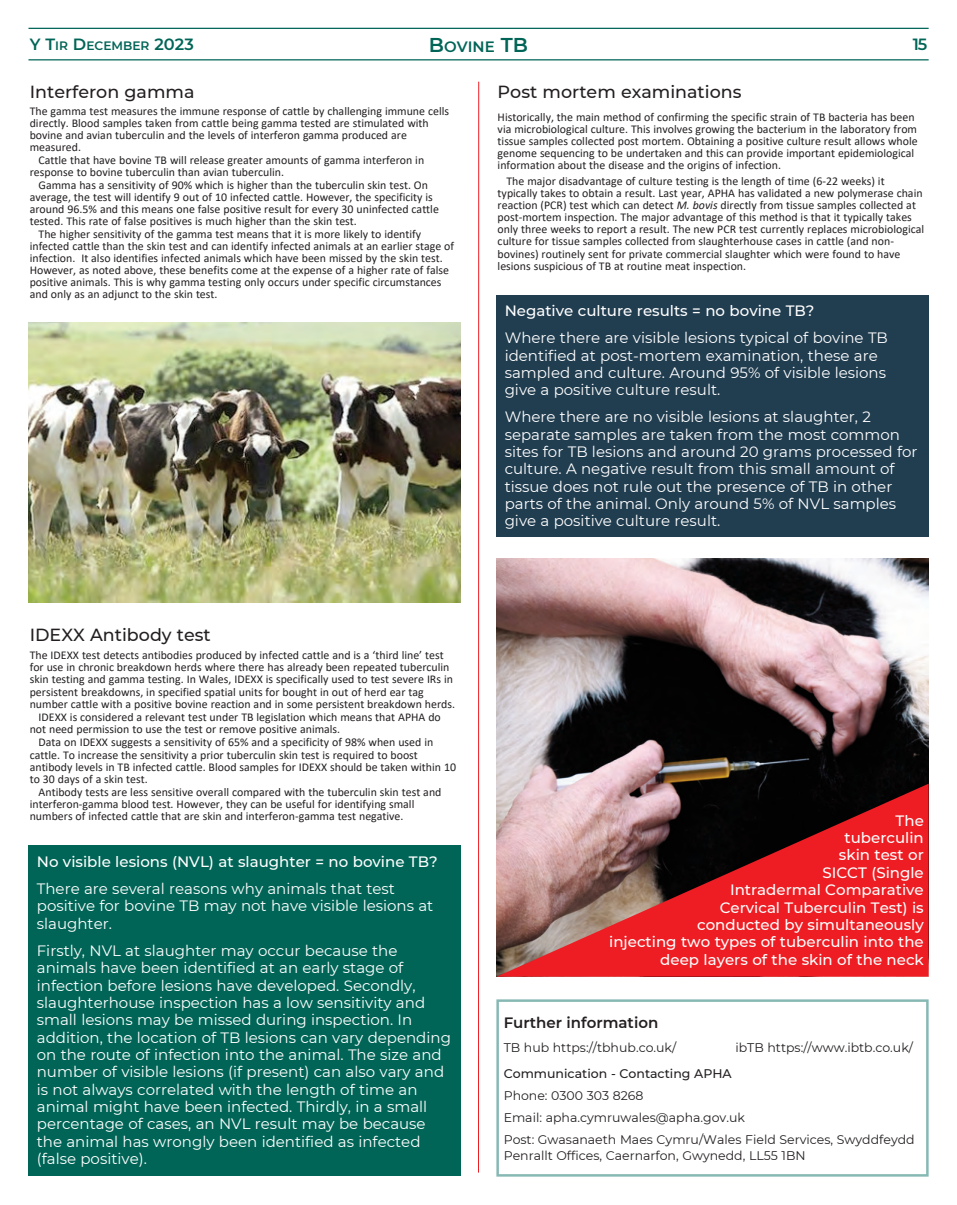
<style>
.page{position:relative;width:957px;height:1205px;background:#fff}
.page>*{position:absolute;margin:0;border:0;box-sizing:border-box;transform-origin:0 0}
.t1{font:500 17.5px "Montserrat";color:#231f20}
.t2{font:600 16.25px "Montserrat";color:#006557}
.t3{font:15px/17.4px "Montserrat";color:#fff}
.t4{font:500 15px/17.4px "Montserrat";color:#fff;text-align:right}
.t5{font:600 15px "Montserrat";color:#231f20}
.t6{font:600 15px "Montserrat";color:#006557}
.t7{font:12.5px/22px "Montserrat";color:#231f20}
.t8{font:500 12.5px "Montserrat";color:#231f20}
.t9{font:600 12.25px "Montserrat";color:#006557}
.t10{font:11.88px/12.1px "Calibri";color:#231f20}
.s1{font-size:16.25px}
.s2{font-size:20px}
.s3{font-style:italic}
</style>
<div class="page">
<hr style="left:28px;top:28px;width:900px;height:1px;background:#006557">
<hr style="left:28px;top:59px;width:900px;height:1px;background:#006557">
<div style="left:496px;top:999px;width:432px;height:177px;border:2px solid #87b9b4"></div>
<div style="left:28px;top:844px;width:433px;height:331px;background:#006557"></div>
<div style="left:496px;top:295px;width:432px;height:241px;background:#213d50"></div>
<img style="left:28px;top:323px;width:433px;height:279px">
<hr style="left:478px;top:82px;width:1px;height:1090px;background:#ee1d23">
<img style="left:496px;top:558px;width:432px;height:226px">
<svg style="left:496px;top:784px;width:432px;height:192px;fill:#ee1d23"></svg>
<p class="t9" style="left:30px;top:38px;width:166px"><span class="s1">Y T</span>IR <span class="s1">D</span>ECEMBER <span class="s1">2023</span></p>
<p class="t6" style="left:429px;top:37px;width:101px"><span class="s2">B</span>OVINE <span class="s2">TB</span></p>
<h2 class="t2" style="left:913px;top:35px;width:16px">15</h2>
<h1 class="t1" style="left:30px;top:81px;width:166px">Interferon gamma</h1>
<p class="t10" style="left:30px;top:106px;width:421px">The gamma test measures the immune response of cattle by challenging immune cells</p>
<p class="t10" style="left:30px;top:118px;width:400px">directly. Blood samples taken from cattle being gamma tested are stimulated with</p>
<p class="t10" style="left:30px;top:130px;width:379px">bovine and avian tuberculin and the levels of interferon gamma produced are</p>
<p class="t10" style="left:30px;top:142px;width:53px">measured.</p>
<p class="t10" style="left:39px;top:155px;width:387px">Cattle that have bovine TB will release greater amounts of gamma interferon in</p>
<p class="t10" style="left:30px;top:167px;width:256px">response to bovine tuberculin than avian tuberculin.</p>
<p class="t10" style="left:39px;top:179px;width:391px">Gamma has a sensitivity of 90% which is higher than the tuberculin skin test. On</p>
<p class="t10" style="left:30px;top:192px;width:404px">average, the test will identify 9 out of 10 infected cattle. However, the specificity is</p>
<p class="t10" style="left:30px;top:204px;width:411px">around 96.5% and this means one false positive result for every 30 uninfected cattle</p>
<p class="t10" style="left:30px;top:216px;width:329px">tested. This rate of false positives is much higher than the skin test.</p>
<p class="t10" style="left:39px;top:228px;width:384px">The higher sensitivity of the gamma test means that it is more likely to identify</p>
<p class="t10" style="left:30px;top:241px;width:426px">infected cattle than the skin test and can identify infected animals at an earlier stage of</p>
<p class="t10" style="left:30px;top:253px;width:414px">infection. It also identifies infected animals which have been missed by the skin test.</p>
<p class="t10" style="left:30px;top:265px;width:421px">However, as noted above, these benefits come at the expense of a higher rate of false</p>
<p class="t10" style="left:30px;top:277px;width:413px">positive animals. This is why gamma testing only occurs under specific circumstances</p>
<p class="t10" style="left:30px;top:289px;width:189px">and only as an adjunct to the skin test.</p>
<h1 class="t1" style="left:30px;top:624px;width:183px">IDEXX Antibody test</h1>
<p class="t10" style="left:30px;top:650px;width:415px">The IDEXX test detects antibodies produced by infected cattle and is a ‘third line’ test</p>
<p class="t10" style="left:30px;top:662px;width:421px">for use in chronic breakdown herds where there has already been repeated tuberculin</p>
<p class="t10" style="left:30px;top:674px;width:425px">skin testing and gamma testing. In Wales, IDEXX is specifically used to test severe IRs in</p>
<p class="t10" style="left:30px;top:686px;width:395px">persistent breakdowns, in specified spatial units for bought in out of herd ear tag</p>
<p class="t10" style="left:30px;top:699px;width:427px">number cattle with a positive bovine reaction and in some persistent breakdown herds.</p>
<p class="t10" style="left:39px;top:712px;width:404px">IDEXX is considered a relevant test under TB legislation which means that APHA do</p>
<p class="t10" style="left:30px;top:724px;width:312px">not need permission to use the test or remove positive animals.</p>
<p class="t10" style="left:39px;top:737px;width:396px">Data on IDEXX suggests a sensitivity of 65% and a specificity of 98% when used in</p>
<p class="t10" style="left:30px;top:749px;width:390px">cattle. To increase the sensitivity a prior tuberculin skin test is required to boost</p>
<p class="t10" style="left:30px;top:762px;width:428px">antibody levels in TB infected cattle. Blood samples for IDEXX should be taken within 10</p>
<p class="t10" style="left:30px;top:774px;width:120px">to 30 days of a skin test.</p>
<p class="t10" style="left:39px;top:787px;width:404px">Antibody tests are less sensitive overall compared with the tuberculin skin test and</p>
<p class="t10" style="left:30px;top:799px;width:386px">interferon-gamma blood test. However, they can be useful for identifying small</p>
<p class="t10" style="left:30px;top:811px;width:375px">numbers of infected cattle that are skin and interferon-gamma test negative.</p>
<p class="t4" style="left:37px;top:853px;width:402px">No visible lesions (NVL) at slaughter = no bovine TB?</p>
<p class="t3" style="left:37px;top:880px;width:398px">There are several reasons why animals that test positive for bovine TB may not have visible lesions at slaughter.</p>
<p class="t3" style="left:37px;top:942px;width:416px">Firstly, NVL at slaughter may occur because the animals have been identified at an early stage of infection before lesions have developed. Secondly, slaughterhouse inspection has a low sensitivity and small lesions may be missed during inspection. In addition, the location of TB lesions can vary depending on the route of infection into the animal. The size and number of visible lesions (if present) can also vary and is not always correlated with the length of time an animal might have been infected. Thirdly, in a small percentage of cases, an NVL result may be because the animal has wrongly been identified as infected (false positive).</p>
<h1 class="t1" style="left:497px;top:81px;width:245px">Post mortem examinations</h1>
<p class="t10" style="left:497px;top:111px;width:421px">Historically, the main method of confirming the specific strain of TB bacteria has been via microbiological culture. This involves growing the bacterium in the laboratory from tissue samples collected post mortem. Obtaining a positive culture result allows whole genome sequencing to be undertaken and this can provide important epidemiological information about the disease and the origins of infection.</p>
<p class="t10" style="left:497px;top:175px;width:428px;text-indent:9px">The major disadvantage of culture testing is the length of time (6-22 weeks) it typically takes to obtain a result. Last year, APHA has validated a new polymerase chain reaction (PCR) test which can detect <span class="s3">M. bovis</span> directly from tissue samples collected at post-mortem inspection. The major advantage of this method is that it typically takes only three weeks to report a result. The new PCR test currently replaces microbiological culture for tissue samples collected from slaughterhouse cases in cattle (and non&shy;bovines) routinely sent for private commercial slaughter which were found to have lesions suspicious of TB at routine meat inspection.</p>
<p class="t4" style="left:505px;top:302px;width:311px">Negative culture results = no bovine TB?</p>
<p class="t3" style="left:505px;top:329px;width:385px">Where there are visible lesions typical of bovine TB identified at post-mortem examination, these are sampled and culture. Around 95% of visible lesions give a positive culture result.</p>
<p class="t3" style="left:505px;top:408px;width:414px">Where there are no visible lesions at slaughter, 2 separate samples are taken from the most common sites for TB lesions and around 20 grams processed for culture. A negative result from this small amount of tissue does not rule out the presence of TB in other parts of the animal. Only around 5% of NVL samples give a positive culture result.</p>
<p class="t4" style="left:609px;top:812px;width:316px">The<br>tuberculin<br>skin test or<br>SICCT (Single<br>Intradermal Comparative<br>Cervical Tuberculin Test) is<br>conducted by simultaneously<br>injecting two types of tuberculin into the deep layers of the skin of the neck</p>
<p class="t5" style="left:504px;top:1013px;width:156px">Further information</p>
<p class="t7" style="left:504px;top:1036px;width:174px">TB hub https://tbhub.co.uk/</p>
<p class="t7" style="left:735px;top:1036px;width:179px">ibTB https://www.ibtb.co.uk/</p>
<p class="t8" style="left:504px;top:1066px;width:230px">Communication - Contacting APHA</p>
<p class="t7" style="left:504px;top:1085px;width:412px">Phone: 0300 303 8268<br>Email: apha.cymruwales@apha.gov.uk<br>Post: Gwasanaeth Maes Cymru/Wales Field Services, Swyddfeydd</p>
<p class="t7" style="left:504px;top:1144px;width:303px">Penrallt Offices, Caernarfon, Gwynedd, LL55 1BN</p>
</div>
